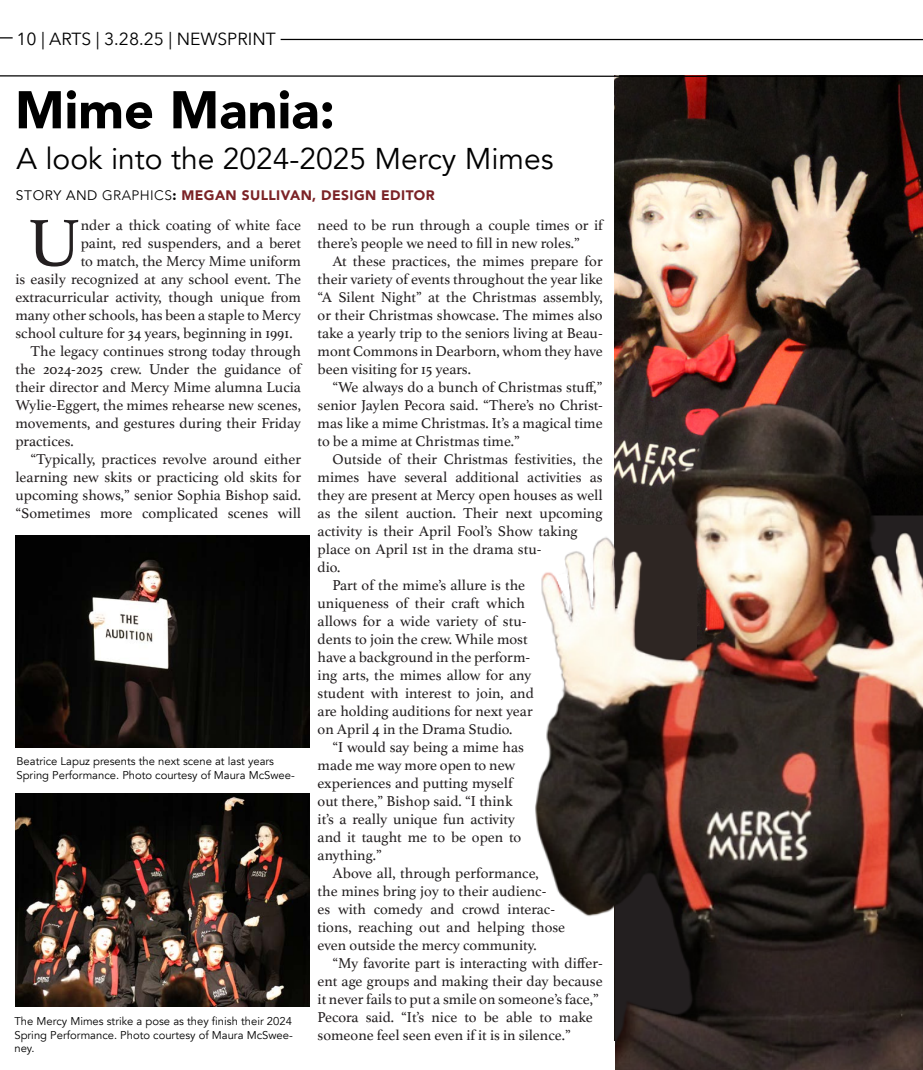
<style>
.page{position:relative;width:923px;height:1070px;background:#fff}
.page>*{position:absolute;margin:0;border:0;box-sizing:border-box;transform-origin:0 0}
.t1{font:70px "Athelas";color:#231f20}
.t2{font:900 52.5px "Avenir";color:#000}
.t3{font:30px "Avenir";color:#000}
.t4{font:17.5px "Avenir Next";color:#000}
.t5{font:15px/18px "Athelas";color:#231f20;text-align:justify}
.t6{font:900 13.75px "Avenir";letter-spacing:.03em;color:#7b2226}
.t7{font:11.25px/13.5px "Avenir";color:#000;text-align:justify}
.s1{font-weight:400;color:#000}
.s2{font-weight:300;color:#000}
.s3{color:#000}
</style>
<div class="page">
<img style="left:614px;top:78px;width:308px;height:322px">
<img style="left:535px;top:400px;width:387px;height:670px">
<img style="left:15px;top:535px;width:294px;height:213px">
<img style="left:15px;top:794px;width:294px;height:213px">
<div style="left:580px;top:1042px;width:34px;height:28px;background:#fff"></div>
<hr style="left:280px;top:39px;width:642px;height:1px;background:#000">
<svg style="left:0;top:75px;width:922px;height:3px"></svg>
<svg style="left:0;top:37px;width:13px;height:2px"></svg>
<svg style="left:553px;top:566px;width:16px;height:30px"></svg>
<svg style="left:587px;top:569px;width:6px;height:24px"></svg>
<div style="left:561px;top:574px;width:6px;height:12px;background:#fff"></div>
<p class="t4" style="left:16px;top:24px;width:261px">10 | ARTS | 3.28.25 | NEWSPRINT</p>
<h2 class="t2" style="left:15px;top:65px;width:321px">Mime Mania:</h2>
<h3 class="t3" style="left:16px;top:141px;width:538px">A look into the 2024-2025 Mercy Mimes</h3>
<p class="t6" style="left:16px;top:183px;width:420px"><span class="s1">STORY AND</span> <span class="s2">GRAPHICS</span><span class="s3">:</span> MEGAN SULLIVAN, DESIGN EDITOR</p>
<h1 class="t1" style="left:27px;top:187px;width:55px">U</h1>
<p class="t5" style="left:81px;top:215px;width:222px">nder a thick coating of white face</p>
<p class="t5" style="left:81px;top:233px;width:222px">paint, red suspenders, and a beret</p>
<p class="t5" style="left:81px;top:251px;width:222px">to match, the Mercy Mime uniform</p>
<p class="t5" style="left:15px;top:269px;width:287px">is easily recognized at any school event. The</p>
<p class="t5" style="left:15px;top:287px;width:287px">extracurricular activity, though unique from</p>
<p class="t5" style="left:15px;top:305px;width:287px">many other schools, has been a staple to Mercy</p>
<p class="t5" style="left:15px;top:323px;width:279px">school culture for 34 years, beginning in 1991.</p>
<p class="t5" style="left:30px;top:341px;width:272px">The legacy continues strong today through</p>
<p class="t5" style="left:15px;top:359px;width:287px">the 2024-2025 crew. Under the guidance of</p>
<p class="t5" style="left:15px;top:377px;width:287px">their director and Mercy Mime alumna Lucia</p>
<p class="t5" style="left:15px;top:395px;width:287px">Wylie-Eggert, the mimes rehearse new scenes,</p>
<p class="t5" style="left:15px;top:413px;width:287px">movements, and gestures during their Friday</p>
<p class="t5" style="left:15px;top:431px;width:60px">practices.</p>
<p class="t5" style="left:30px;top:449px;width:272px">“Typically, practices revolve around either</p>
<p class="t5" style="left:15px;top:467px;width:287px">learning new skits or practicing old skits for</p>
<p class="t5" style="left:15px;top:485px;width:287px">upcoming shows,” senior Sophia Bishop said.</p>
<p class="t5" style="left:15px;top:503px;width:287px">“Sometimes more complicated scenes will</p>
<p class="t7" style="left:16px;top:755px;width:280px">Beatrice Lapuz presents the next scene at last years<br>Spring Performance. Photo courtesy of Maura McSwee-</p>
<p class="t7" style="left:14px;top:1015px;width:280px">The Mercy Mimes strike a pose as they finish their 2024<br>Spring Performance. Photo courtesy of Maura McSwee&shy;ney.</p>
<p class="t5" style="left:317px;top:215px;width:287px">need to be run through a couple times or if there’s people we need to fill in new roles.”</p>
<p class="t5" style="left:317px;top:251px;width:287px;text-indent:15px">At these practices, the mimes prepare for their variety of events throughout the year like “A Silent Night” at the Christmas assembly, or their Christmas showcase. The mimes also take a yearly trip to the seniors living at Beau&shy;mont Commons in Dearborn, whom they have been visiting for 15 years.</p>
<p class="t5" style="left:317px;top:377px;width:287px;text-indent:15px">“We always do a bunch of Christmas stuff,” senior Jaylen Pecora said. “There’s no Christ&shy;mas like a mime Christmas. It’s a magical time to be a mime at Christmas time.”</p>
<p class="t5" style="left:332px;top:449px;width:271px">Outside of their Christmas festivities, the</p>
<p class="t5" style="left:317px;top:467px;width:287px">mimes have several additional activities as</p>
<p class="t5" style="left:317px;top:485px;width:287px">they are present at Mercy open houses as well</p>
<p class="t5" style="left:317px;top:503px;width:286px">as the silent auction. Their next upcoming</p>
<p class="t5" style="left:317px;top:521px;width:262px">activity is their April Fool’s Show taking</p>
<p class="t5" style="left:317px;top:539px;width:225px">place on April 1st in the drama stu-</p>
<p class="t5" style="left:317px;top:557px;width:24px">dio.</p>
<p class="t5" style="left:332px;top:575px;width:194px">Part of the mime’s allure is the</p>
<p class="t5" style="left:317px;top:593px;width:209px">uniqueness of their craft which</p>
<p class="t5" style="left:317px;top:611px;width:210px">allows for a wide variety of stu-</p>
<p class="t5" style="left:317px;top:629px;width:211px">dents to join the crew. While most</p>
<p class="t5" style="left:317px;top:647px;width:214px">have a background in the perform-</p>
<p class="t5" style="left:317px;top:665px;width:215px">ing arts, the mimes allow for any</p>
<p class="t5" style="left:317px;top:683px;width:218px">student with interest to join, and</p>
<p class="t5" style="left:317px;top:701px;width:217px">are holding auditions for next year</p>
<p class="t5" style="left:317px;top:719px;width:196px">on April 4 in the Drama Studio.</p>
<p class="t5" style="left:332px;top:737px;width:193px">“I would say being a mime has</p>
<p class="t5" style="left:317px;top:755px;width:199px">made me way more open to new</p>
<p class="t5" style="left:317px;top:773px;width:196px">experiences and putting myself</p>
<p class="t5" style="left:317px;top:791px;width:196px">out there,” Bishop said. “I think</p>
<p class="t5" style="left:317px;top:809px;width:199px">it’s a really unique fun activity</p>
<p class="t5" style="left:317px;top:827px;width:205px">and it taught me to be open to</p>
<p class="t5" style="left:317px;top:845px;width:66px">anything.”</p>
<p class="t5" style="left:332px;top:863px;width:208px">Above all, through performance,</p>
<p class="t5" style="left:317px;top:881px;width:230px">the mines bring joy to their audienc-</p>
<p class="t5" style="left:317px;top:899px;width:239px">es with comedy and crowd interac-</p>
<p class="t5" style="left:317px;top:917px;width:249px">tions, reaching out and helping those</p>
<p class="t5" style="left:317px;top:935px;width:220px">even outside the mercy community.</p>
<p class="t5" style="left:332px;top:953px;width:272px">“My favorite part is interacting with differ-</p>
<p class="t5" style="left:317px;top:971px;width:287px">ent age groups and making their day because</p>
<p class="t5" style="left:317px;top:989px;width:283px">it never fails to put a smile on someone’s face,”</p>
<p class="t5" style="left:317px;top:1007px;width:277px">Pecora said. “It’s nice to be able to make</p>
<p class="t5" style="left:317px;top:1025px;width:255px">someone feel seen even if it is in silence.”</p>
</div>
